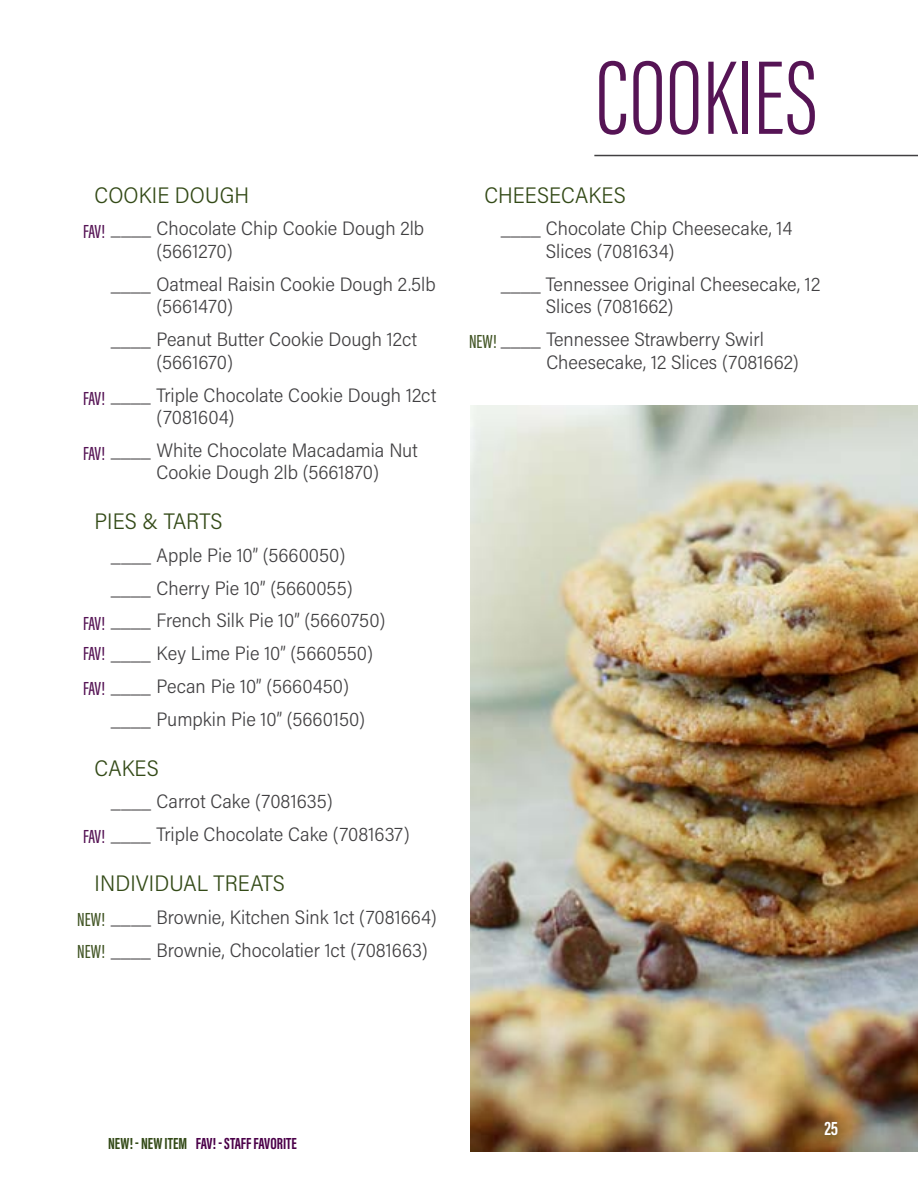
<style>
.page{position:relative;width:918px;height:1188px;background:#fff}
.page>*{position:absolute;margin:0;border:0;box-sizing:border-box;transform-origin:0 0}
.t1{font:300 108px "Acumin Pro Extra Cond";color:#561455}
.t2{font:300 22.5px "Acumin Pro Semi Cond";letter-spacing:.005em;color:#334a17}
.t3{font:300 19.5px/22.5px "Acumin Pro Semi Cond";color:#414042}
.t4{font:500 19.5px "Acumin Pro Extra Cond";letter-spacing:-.025em;color:#561455}
.t5{font:500 19.5px "Acumin Pro Extra Cond";color:#425525}
.t6{font:700 19.5px "Acumin Pro Extra Cond";color:#fff}
.t7{font:700 16.5px "Acumin Pro Extra Cond";color:#4b0049}
.s1{font-family:"Acumin Pro Extra Cond";font-weight:500;color:#561455}
.s2{font-family:"Acumin Pro Extra Cond";font-weight:500;color:#425525}
.s3{color:#334a17}
</style>
<div class="page">
<img style="left:471px;top:405px;width:447px;height:746px">
<div style="left:812px;top:1110px;width:38px;height:37px;background:#000;opacity:.75"></div>
<hr style="left:594px;top:155px;width:324px;height:1px;background:#414042">
<p class="t2" style="left:94px;top:179px;width:156px">COOKIE DOUGH</p>
<p class="t3" style="left:157px;top:217px;width:269px;text-indent:-46px">____ Chocolate Chip Cookie Dough 2lb (5661270)</p>
<p class="t3" style="left:157px;top:272px;width:281px;text-indent:-46px">____ Oatmeal Raisin Cookie Dough 2.5lb (5661470)</p>
<p class="t3" style="left:157px;top:327px;width:262px;text-indent:-46px">____ Peanut Butter Cookie Dough 12ct (5661670)</p>
<p class="t3" style="left:157px;top:383px;width:281px;text-indent:-46px">____ Triple Chocolate Cookie Dough 12ct (7081604)</p>
<p class="t3" style="left:111px;top:438px;width:308px;text-align:center">____ White Chocolate Macadamia Nut<br>Cookie Dough 2lb (5661870)</p>
<p class="t2" style="left:94px;top:506px;width:129px">PIES &amp; TARTS</p>
<p class="t3" style="left:111px;top:543px;width:236px">____ Apple Pie 10” (5660050)</p>
<p class="t3" style="left:111px;top:576px;width:243px">____ Cherry Pie 10” (5660055)</p>
<p class="t3" style="left:111px;top:609px;width:276px">____ French Silk Pie 10” (5660750)</p>
<p class="t3" style="left:83px;top:642px;width:292px"><span class="s1">FAV!</span> ____ Key Lime Pie 10” (5660550)</p>
<p class="t3" style="left:83px;top:674px;width:268px"><span class="s1">FAV!</span> ____ Pecan Pie 10” (5660450)</p>
<p class="t3" style="left:111px;top:707px;width:256px">____ Pumpkin Pie 10” (5660150)</p>
<p class="t2" style="left:94px;top:752px;width:66px">CAKES</p>
<p class="t3" style="left:83px;top:784px;width:328px;line-height:32.8px;text-indent:28px">____ Carrot Cake (7081635)<br><span class="s1">FAV!</span> ____ Triple Chocolate Cake (7081637)</p>
<p class="t2" style="left:94px;top:867px;width:192px">INDIVIDUAL TREATS</p>
<p class="t3" style="left:77px;top:900px;width:361px;line-height:32.8px;text-indent:34px">____ Brownie, Kitchen Sink 1ct (7081664)<br><span class="s2">NEW!</span> ____ Brownie, Chocolatier 1ct (7081663)</p>
<p class="t4" style="left:83px;top:220px;width:24px">FAV!</p>
<p class="t4" style="left:83px;top:387px;width:24px">FAV!</p>
<p class="t4" style="left:83px;top:442px;width:24px">FAV!</p>
<p class="t4" style="left:83px;top:612px;width:24px">FAV!</p>
<p class="t5" style="left:77px;top:908px;width:29px">NEW!</p>
<h1 class="t1" style="left:595px;top:33px;width:224px">COOKIES</h1>
<p class="t2" style="left:484px;top:179px;width:143px">CHEESECAKES</p>
<p class="t3" style="left:546px;top:217px;width:248px;text-indent:-45px">____ Chocolate Chip Cheesecake, 14<br>Slices (7081634)</p>
<p class="t3" style="left:546px;top:272px;width:276px;text-indent:-45px">____ Tennessee Original Cheesecake, 12<br>Slices (7081662)</p>
<p class="t3" style="left:546px;top:327px;width:254px;text-indent:-77px"><span class="s2">NEW!</span> ____ Tennessee Strawberry Swirl<br>Cheesecake, 12 Slices (7081662)</p>
<p class="t7" style="left:108px;top:1133px;width:190px"><span class="s3">NEW! - NEW ITEM</span> FAV! - STAFF FAVORITE</p>
<p class="t6" style="left:824px;top:1117px;width:15px">25</p>
</div>
